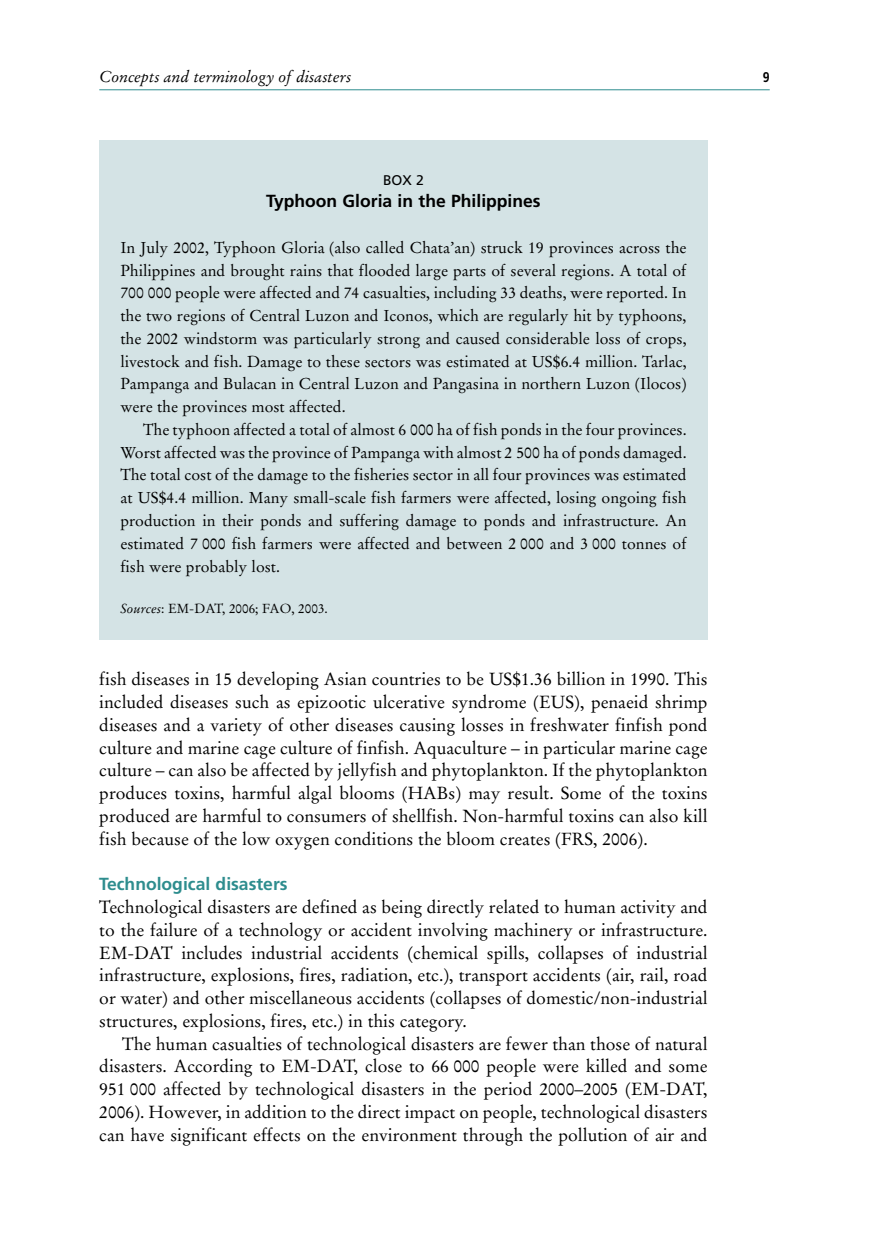
<style>
.page{position:relative;width:874px;height:1241px;background:#fff}
.page>*{position:absolute;margin:0;border:0;box-sizing:border-box;transform-origin:0 0}
.t1{font:17.5px/22.8px "Stempel Garamond LT Std";color:#000;text-align:justify}
.t2{font:700 17.5px "Frutiger LT Std";color:#000}
.t3{font:700 17.5px "Frutiger LT Std";color:#2e8d8e}
.t4{font:15.75px/22.8px "Stempel Garamond LT Std";color:#000;text-align:justify}
.t5{font:italic 15.75px "Stempel Garamond LT Std";color:#000}
.t6{font:14px "Frutiger LT Std";color:#000}
.t7{font:700 14px "Frutiger LT Std";color:#000;scale:.88 1}
.t8{font:13.12px "Stempel Garamond LT Std";color:#000}
.s1{font-style:italic}
</style>
<div class="page">
<hr style="left:99px;top:89px;width:670px;height:1px;background:#2e8d8e">
<div style="left:99px;top:140px;width:608px;height:499px;background:#d4e3e5"></div>
<p class="t5" style="left:99px;top:67px;width:253px">Concepts and terminology of disasters</p>
<p class="t7" style="left:762px;top:69px;width:9px">9</p>
<p class="t6" style="left:383px;top:171px;width:42px">BOX 2</p>
<p class="t2" style="left:266px;top:191px;width:276px">Typhoon Gloria in the Philippines</p>
<p class="t4" style="left:120px;top:236px;width:567px">In July 2002, Typhoon Gloria (also called Chata’an) struck 19 provinces across the Philippines and brought rains that flooded large parts of several regions. A total of 700 000 people were affected and 74 casualties, including 33 deaths, were reported. In the two regions of Central Luzon and Iconos, which are regularly hit by typhoons, the 2002 windstorm was particularly strong and caused considerable loss of crops, livestock and fish. Damage to these sectors was estimated at US$6.4 million. Tarlac, Pampanga and Bulacan in Central Luzon and Pangasina in northern Luzon (Ilocos) were the provinces most affected.</p>
<p class="t4" style="left:120px;top:418px;width:567px;text-indent:23px">The typhoon affected a total of almost 6 000 ha of fish ponds in the four provinces.<br>Worst affected was the province of Pampanga with almost 2 500 ha of ponds damaged.<br>The total cost of the damage to the fisheries sector in all four provinces was estimated at US$4.4 million. Many small-scale fish farmers were affected, losing ongoing fish production in their ponds and suffering damage to ponds and infrastructure. An estimated 7 000 fish farmers were affected and between 2 000 and 3 000 tonnes of fish were probably lost.</p>
<p class="t8" style="left:120px;top:600px;width:209px"><span class="s1">Sources</span>: EM-DAT, 2006; FAO, 2003.</p>
<p class="t1" style="left:99px;top:668px;width:609px">fish diseases in 15 developing Asian countries to be US$1.36 billion in 1990. This included diseases such as epizootic ulcerative syndrome (EUS), penaeid shrimp diseases and a variety of other diseases causing losses in freshwater finfish pond culture and marine cage culture of finfish. Aquaculture – in particular marine cage culture – can also be affected by jellyfish and phytoplankton. If the phytoplankton produces toxins, harmful algal blooms (HABs) may result. Some of the toxins produced are harmful to consumers of shellfish. Non-harmful toxins can also kill fish because of the low oxygen conditions the bloom creates (FRS, 2006).</p>
<p class="t3" style="left:99px;top:873px;width:190px">Technological disasters</p>
<p class="t1" style="left:99px;top:895px;width:609px">Technological disasters are defined as being directly related to human activity and to the failure of a technology or accident involving machinery or infrastructure.<br>EM-DAT includes industrial accidents (chemical spills, collapses of industrial infrastructure, explosions, fires, radiation, etc.), transport accidents (air, rail, road or water) and other miscellaneous accidents (collapses of domestic/non-industrial structures, explosions, fires, etc.) in this category.</p>
<p class="t1" style="left:99px;top:1032px;width:609px;text-indent:23px">The human casualties of technological disasters are fewer than those of natural disasters. According to EM-DAT, close to 66 000 people were killed and some 951 000 affected by technological disasters in the period 2000–2005 (EM-DAT, 2006). However, in addition to the direct impact on people, technological disasters can have significant effects on the environment through the pollution of air and</p>
</div>
